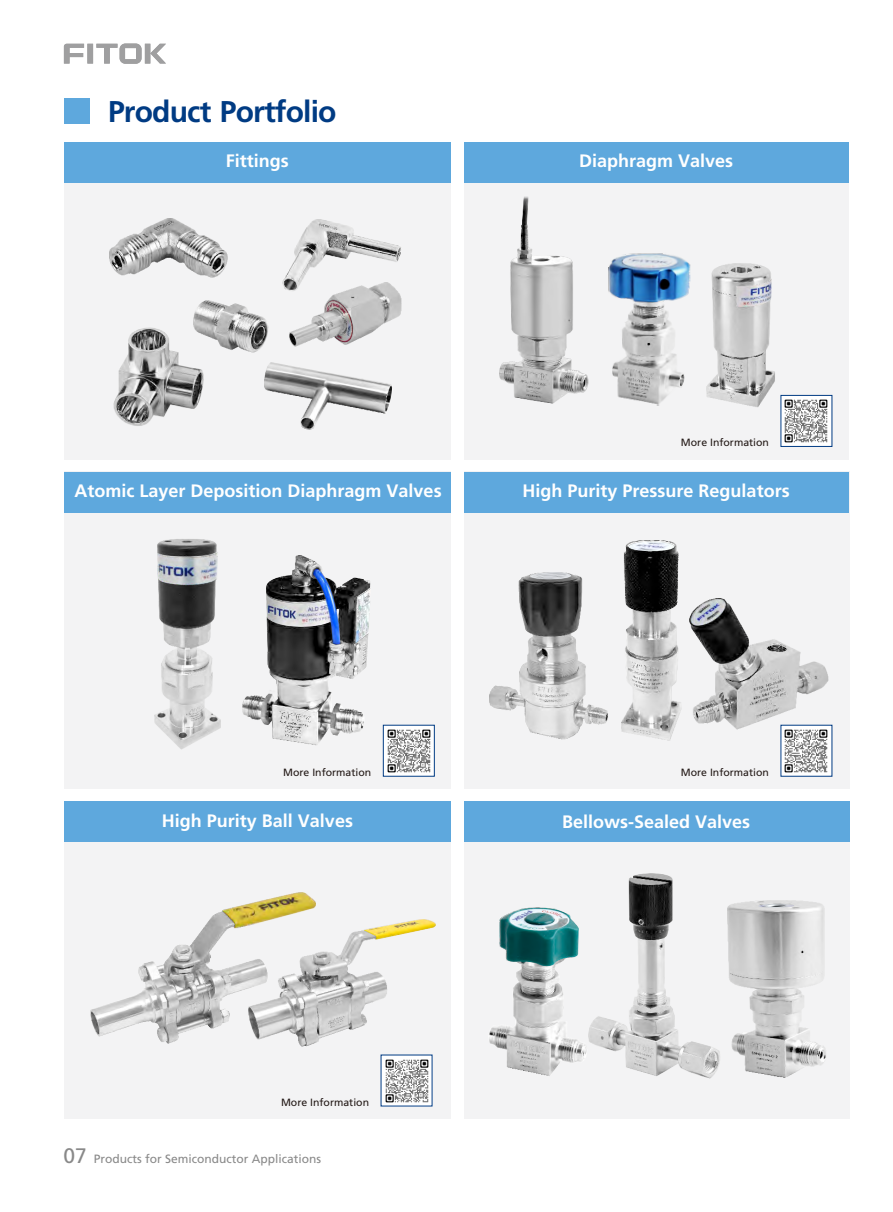
<style>
.page{position:relative;width:893px;height:1212px;background:#fff}
.page>*{position:absolute;margin:0;border:0;box-sizing:border-box;transform-origin:0 0}
.t1{font:700 30px "Frutiger CE";letter-spacing:-.03em;color:#003b83}
.t2{font:700 18px "Frutiger CE";color:#fff}
.t3{font:12px "Frutiger CE";color:#898989}
.t4{font:10.5px "Frutiger CE";color:#231916}
.s1{font-size:21px}
</style>
<div class="page">
<div style="left:464px;top:802px;width:386px;height:317px;background:#f3f3f4"></div>
<div style="left:464px;top:802px;width:386px;height:40px;background:#5ea8dd"></div>
<div style="left:64px;top:802px;width:387px;height:317px;background:#f3f3f4"></div>
<div style="left:64px;top:802px;width:387px;height:40px;background:#5ea8dd"></div>
<div style="left:64px;top:472px;width:387px;height:317px;background:#f3f3f4"></div>
<div style="left:464px;top:472px;width:386px;height:317px;background:#f3f3f4"></div>
<div style="left:464px;top:142px;width:385px;height:317px;background:#f3f3f4"></div>
<div style="left:64px;top:142px;width:387px;height:317px;background:#f3f3f4"></div>
<div style="left:64px;top:142px;width:387px;height:40px;background:#5ea8dd"></div>
<div style="left:64px;top:472px;width:387px;height:40px;background:#5ea8dd"></div>
<div style="left:464px;top:472px;width:385px;height:40px;background:#5ea8dd"></div>
<div style="left:64px;top:99px;width:25px;height:25px;background:#5ea8dd"></div>
<svg style="left:64px;top:43px;width:102px;height:21px"></svg>
<img style="left:783px;top:397px;width:47px;height:48px">
<div style="left:781px;top:395px;width:51px;height:52px;border:1px solid #003b83"></div>
<img style="left:500px;top:197px;width:88px;height:206px">
<div style="left:464px;top:142px;width:385px;height:40px;background:#5ea8dd"></div>
<img style="left:385px;top:727px;width:48px;height:47px">
<div style="left:383px;top:725px;width:52px;height:51px;border:1px solid #003b83"></div>
<img style="left:783px;top:727px;width:47px;height:47px">
<img style="left:383px;top:1057px;width:47px;height:47px">
<img style="left:109px;top:218px;width:119px;height:60px">
<img style="left:194px;top:300px;width:74px;height:52px">
<img style="left:114px;top:327px;width:90px;height:99px">
<img style="left:282px;top:220px;width:119px;height:71px">
<img style="left:265px;top:363px;width:127px;height:67px">
<img style="left:290px;top:283px;width:111px;height:64px">
<img style="left:325px;top:300px;width:29px;height:44px">
<img style="left:706px;top:263px;width:69px;height:144px">
<img style="left:736px;top:278px;width:36px;height:30px">
<img style="left:243px;top:556px;width:125px;height:190px">
<img style="left:267px;top:568px;width:104px;height:78px">
<img style="left:154px;top:539px;width:67px;height:211px">
<img style="left:156px;top:551px;width:63px;height:35px">
<img style="left:692px;top:603px;width:136px;height:127px">
<img style="left:689px;top:598px;width:39px;height:31px">
<img style="left:490px;top:574px;width:118px;height:165px">
<img style="left:530px;top:572px;width:41px;height:7px">
<img style="left:91px;top:893px;width:225px;height:150px">
<img style="left:249px;top:919px;width:138px;height:127px">
<img style="left:364px;top:919px;width:72px;height:20px">
<img style="left:589px;top:874px;width:131px;height:204px">
<img style="left:622px;top:541px;width:59px;height:200px">
<img style="left:629px;top:542px;width:45px;height:9px;border-radius:50%">
<img style="left:728px;top:901px;width:98px;height:177px">
<img style="left:758px;top:903px;width:36px;height:5px;border-radius:50%">
<img style="left:489px;top:968px;width:97px;height:108px">
<img style="left:499px;top:908px;width:80px;height:60px">
<img style="left:612px;top:304px;width:73px;height:102px">
<img style="left:608px;top:253px;width:83px;height:51px">
<h1 class="t1" style="left:108px;top:100px;width:230px">Product Portfolio</h1>
<p class="t2" style="left:226px;top:153px;width:64px">Fittings</p>
<p class="t2" style="left:579px;top:153px;width:156px">Diaphragm Valves</p>
<p class="t2" style="left:75px;top:483px;width:369px">Atomic Layer Deposition Diaphragm Valves</p>
<p class="t4" style="left:681px;top:438px;width:90px">More Information</p>
<p class="t2" style="left:523px;top:483px;width:269px">High Purity Pressure Regulators</p>
<p class="t4" style="left:283px;top:768px;width:90px">More Information</p>
<p class="t2" style="left:162px;top:813px;width:193px">High Purity Ball Valves</p>
<p class="t4" style="left:681px;top:768px;width:90px">More Information</p>
<p class="t2" style="left:562px;top:815px;width:190px">Bellows-Sealed Valves</p>
<p class="t4" style="left:281px;top:1098px;width:90px">More Information</p>
<p class="t3" style="left:64px;top:1154px;width:259px"><span class="s1">07</span> Products for Semiconductor Applications</p>
</div>
